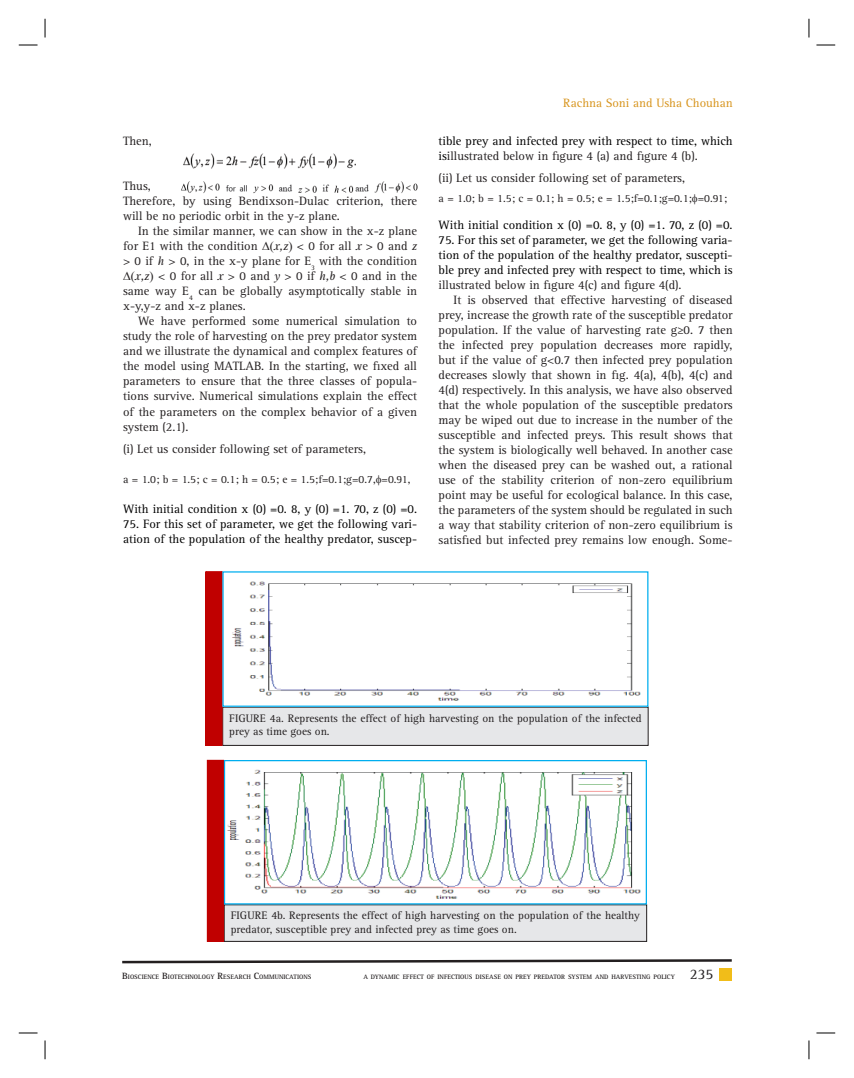
<style>
.page{position:relative;width:854px;height:1078px;background:#fff}
.page>*{position:absolute;margin:0;border:0;box-sizing:border-box;transform-origin:0 0}
.t1{font:15px "Rotis Serif Std";color:#231f20}
.t2{font:12.5px/15px "Rotis Serif Std";color:#231f20}
.t3{font:12.5px/15px "Rotis Serif Std";color:#000}
.t4{font:12.5px "Rotis Serif Std";color:#d7941c}
.t5{font:11.25px/13.8px "Rotis Serif Std";color:#231f20}
.t6{font:700 6.5px "Rotis Serif Std";color:#231f20}
.s1{font-style:italic}
.s2{color:#231f20}
.s3{font-size:9.38px}
</style>
<div class="page">
<svg style="left:122px;top:959px;width:610px;height:5px"></svg>
<div style="left:719px;top:968px;width:12px;height:13px;background:#f1bd19"></div>
<div style="left:223px;top:707px;width:425px;height:38px;background:#e6e7e9"></div>
<div style="left:222px;top:707px;width:426px;height:39px;border:1px solid #231f20"></div>
<div style="left:206px;top:572px;width:16px;height:173px;background:#c00000"></div>
<div style="left:205px;top:571px;width:17px;height:175px;border:1px solid #c00000"></div>
<img style="left:232px;top:581px;width:409px;height:120px">
<div style="left:222px;top:571px;width:426px;height:136px;border:1px solid #00aeef"></div>
<div style="left:224px;top:905px;width:422px;height:36px;background:#e6e7e9"></div>
<div style="left:224px;top:904px;width:422px;height:38px;border:1px solid #231f20"></div>
<div style="left:207px;top:760px;width:16px;height:181px;background:#c00000"></div>
<div style="left:207px;top:760px;width:17px;height:182px;border:1px solid #c00000"></div>
<img style="left:227px;top:769px;width:414px;height:130px">
<div style="left:224px;top:760px;width:422px;height:144px;border:1px solid #00aeef"></div>
<img style="left:181px;top:181px;width:236px;height:13px">
<img style="left:183px;top:153px;width:173px;height:16px">
<svg style="left:19px;top:44px;width:19px;height:2px"></svg>
<svg style="left:816px;top:44px;width:19px;height:2px"></svg>
<svg style="left:19px;top:1032px;width:19px;height:2px"></svg>
<svg style="left:816px;top:1032px;width:19px;height:2px"></svg>
<svg style="left:44px;top:19px;width:2px;height:19px"></svg>
<svg style="left:44px;top:1040px;width:2px;height:19px"></svg>
<svg style="left:808px;top:19px;width:1px;height:19px"></svg>
<svg style="left:808px;top:1040px;width:1px;height:19px"></svg>
<p class="t2" style="left:123px;top:134px;width:30px">Then,</p>
<p class="t2" style="left:123px;top:180px;width:295px">Thus,<br>Therefore, by using Bendixson-Dulac criterion, there will be no periodic orbit in the y-z plane.</p>
<p class="t2" style="left:123px;top:225px;width:295px;text-indent:15px">In the similar manner, we can show in the x-z plane for E1 with the condition</p>
<p class="t2" style="left:274px;top:240px;width:145px"><span class="s1">x,z</span> &lt; 0 for all <span class="s1">x</span> &gt; 0 and <span class="s1">z</span></p>
<p class="t2" style="left:123px;top:255px;width:295px">&gt; 0 if <span class="s1">h</span> &gt; 0, in the x-y plane for E<sub>3</sub> with the condition</p>
<p class="t2" style="left:135px;top:270px;width:284px"><span class="s1">x,z</span> &lt; 0 for all <span class="s1">x</span> &gt; 0 and <span class="s1">y</span> &gt; 0 if <span class="s1">h,b</span> &lt; 0 and in the</p>
<p class="t2" style="left:123px;top:285px;width:295px">same way E<sub>4</sub> can be globally asymptotically stable in</p>
<p class="t2" style="left:123px;top:300px;width:124px">x-y,y-z and x-z planes.</p>
<p class="t2" style="left:138px;top:315px;width:280px">We have performed some numerical simulation to</p>
<p class="t2" style="left:123px;top:330px;width:295px">study the role of harvesting on the prey predator system</p>
<p class="t2" style="left:123px;top:345px;width:295px">and we illustrate the dynamical and complex features of</p>
<p class="t2" style="left:123px;top:360px;width:295px">the model using MATLAB. In the starting, we fixed all</p>
<p class="t2" style="left:123px;top:375px;width:295px">parameters to ensure that the three classes of popula-</p>
<p class="t2" style="left:123px;top:390px;width:295px">tions survive. Numerical simulations explain the effect</p>
<p class="t2" style="left:123px;top:405px;width:295px">of the parameters on the complex behavior of a given</p>
<p class="t2" style="left:123px;top:420px;width:67px">system (2.1).</p>
<p class="t2" style="left:123px;top:442px;width:244px">(i) Let us consider following set of parameters,</p>
<p class="t5" style="left:123px;top:473px;width:289px">a = 1.0; b = 1.5; c = 0.1; h = 0.5; e = 1.5;f=0.1;g=0.7, =0.91,</p>
<p class="t3" style="left:123px;top:502px;width:295px">With initial condition x (0) =0. 8, y (0) =1. 70, z (0) =0.</p>
<p class="t3" style="left:123px;top:517px;width:295px">75. For this set of parameter, we get the following vari&shy;ation of the population of the healthy predator, suscep-</p>
<p class="t4" style="left:563px;top:98px;width:171px">Rachna Soni and Usha Chouhan</p>
<p class="t3" style="left:438px;top:134px;width:295px">tible prey and infected prey with respect to time, which is<span class="s2">illustrated below in figure 4 (a) and figure 4 (b).</span></p>
<p class="t2" style="left:438px;top:172px;width:248px">(ii) Let us consider following set of parameters,</p>
<p class="t5" style="left:438px;top:193px;width:290px">a = 1.0; b = 1.5; c = 0.1; h = 0.5; e = 1.5;f=0.1;g=0.1; =0.91;</p>
<p class="t3" style="left:438px;top:218px;width:295px">With initial condition x (0) =0. 8, y (0) =1. 70, z (0) =0.</p>
<p class="t3" style="left:438px;top:233px;width:295px;text-align:justify">75. For this set of parameter, we get the following varia&shy;tion of the population of the healthy predator, suscepti&shy;ble prey and infected prey with respect to time, which is</p>
<p class="t2" style="left:438px;top:278px;width:244px">illustrated below in figure 4(c) and figure 4(d).</p>
<p class="t2" style="left:453px;top:293px;width:280px">It is observed that effective harvesting of diseased</p>
<p class="t2" style="left:438px;top:308px;width:295px">prey, increase the growth rate of the susceptible predator</p>
<p class="t2" style="left:438px;top:323px;width:295px">population. If the value of harvesting rate g≥0. 7 then</p>
<p class="t2" style="left:438px;top:338px;width:295px">the infected prey population decreases more rapidly,</p>
<p class="t2" style="left:438px;top:353px;width:295px">but if the value of g&lt;0.7 then infected prey population</p>
<p class="t2" style="left:438px;top:368px;width:295px">decreases slowly that shown in fig. 4(a), 4(b), 4(c) and</p>
<p class="t2" style="left:438px;top:383px;width:295px">4(d) respectively. In this analysis, we have also observed</p>
<p class="t2" style="left:438px;top:398px;width:295px">that the whole population of the susceptible predators</p>
<p class="t2" style="left:438px;top:413px;width:295px">may be wiped out due to increase in the number of the</p>
<p class="t2" style="left:438px;top:428px;width:295px">susceptible and infected preys. This result shows that</p>
<p class="t2" style="left:438px;top:443px;width:295px">the system is biologically well behaved. In another case</p>
<p class="t2" style="left:438px;top:458px;width:295px">when the diseased prey can be washed out, a rational</p>
<p class="t2" style="left:438px;top:473px;width:295px">use of the stability criterion of non-zero equilibrium</p>
<p class="t2" style="left:438px;top:488px;width:295px">point may be useful for ecological balance. In this case,</p>
<p class="t2" style="left:438px;top:503px;width:295px">the parameters of the system should be regulated in such</p>
<p class="t2" style="left:438px;top:518px;width:295px">a way that stability criterion of non-zero equilibrium is</p>
<p class="t2" style="left:438px;top:533px;width:295px">satisfied but infected prey remains low enough. Some-</p>
<p class="t5" style="left:229px;top:712px;width:413px">FIGURE 4a. Represents the effect of high harvesting on the population of the infected prey as time goes on.</p>
<p class="t5" style="left:231px;top:909px;width:410px">FIGURE 4b. Represents the effect of high harvesting on the population of the healthy predator, susceptible prey and infected prey as time goes on.</p>
<p class="t6" style="left:122px;top:974px;width:191px"><span class="s3">B</span>IOSCIENCE <span class="s3">B</span>IOTECHNOLOGY <span class="s3">R</span>ESEARCH <span class="s3">C</span>OMMUNICATIONS</p>
<p class="t6" style="left:363px;top:974px;width:313px">A DYNAMIC EFFECT OF INFECTIOUS DISEASE ON PREY PREDATOR SYSTEM AND HARVESTING POLICY</p>
<p class="t1" style="left:689px;top:968px;width:25px">235</p>
</div>
